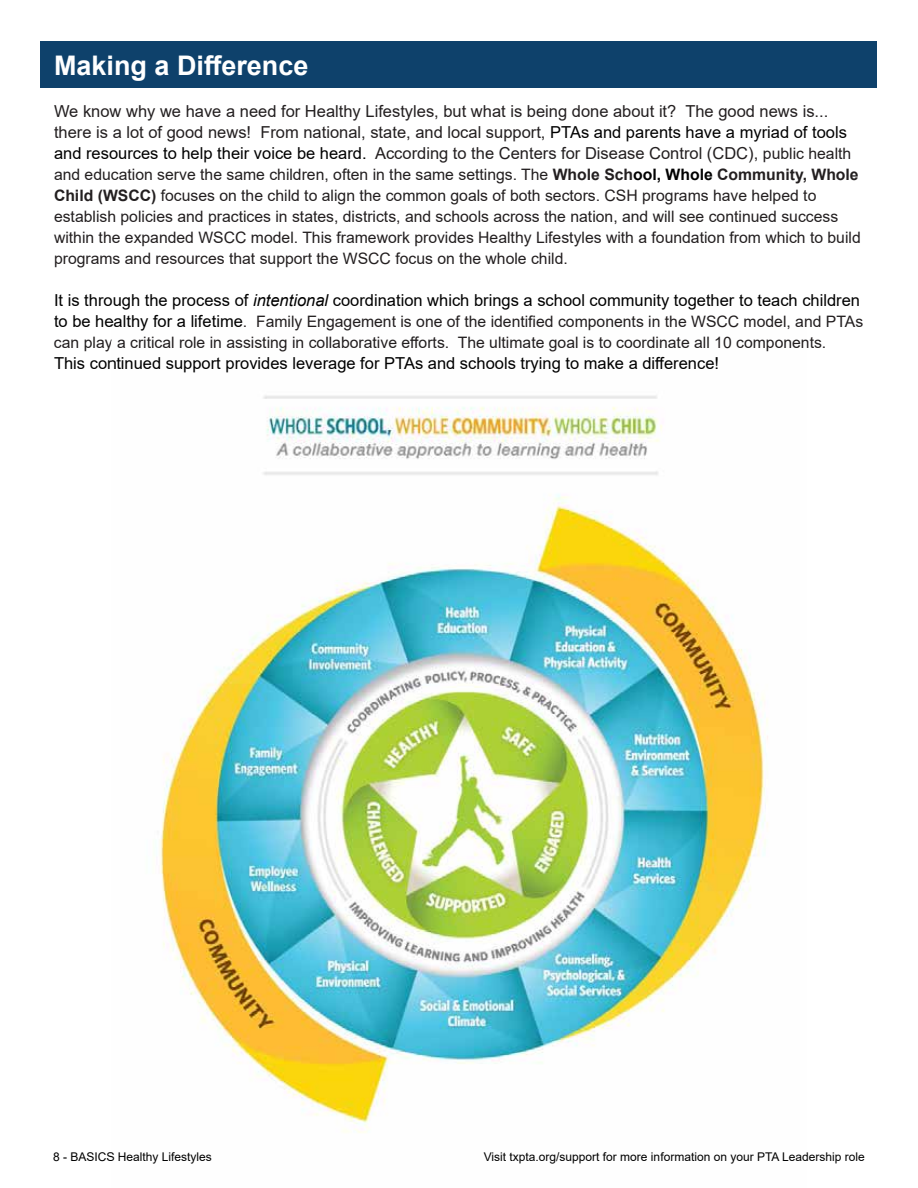
<style>
.page{position:relative;width:918px;height:1188px;background:#fff}
.page>*{position:absolute;margin:0;border:0;box-sizing:border-box;transform-origin:0 0}
.t1{font:700 27px "Arial";color:#fff}
.t2{font:16.5px/21px "Arial";color:#231f20}
.t3{font:16.5px "Arial";color:#000}
.t4{font:15.75px/21px "Arial";color:#231f20}
.t5{font:12px "Arial";color:#000}
.s1{color:#000}
.s2{font-size:15.75px}
.s3{font-weight:700}
.s4{font-weight:700;color:#000}
.s5{font-style:italic}
.s6{font-size:16.5px;color:#000}
</style>
<div class="page">
<div style="left:40px;top:41px;width:838px;height:47px;background:#0e416b"></div>
<img style="left:159px;top:395px;width:609px;height:738px">
<h1 class="t1" style="left:54px;top:46px;width:256px">Making a Difference</h1>
<p class="t2" style="left:54px;top:100px;width:799px">We know why we have a need for Healthy Lifestyles, but what is being done about it? The good news is... there is a lot of good news! From national, state, and local support, <span class="s1">PTAs and parents have a myriad of tools and resources to help their voice be heard.</span> According to the Centers for Disease Control (CDC), <span class="s2">public health</span></p>
<p class="t4" style="left:54px;top:163px;width:808px">and education serve the same children, often in the same settings. The <span class="s3">Whole Sch</span><span class="s4">ool, Whole</span> <span class="s3">Community, Whole Child (WSCC)</span> focuses on the child to align the common goals of both sectors. CSH programs have helped to establish policies and practices in states, districts, and schools across the nation, and will see continued success within the expanded WSCC model. This framework provides Healthy Lifestyles with a foundation from which to build programs and resources that support the WSCC focus on the whole child.</p>
<p class="t3" style="left:54px;top:288px;width:808px">It is through the process of <span class="s5">intentional</span> coordination which brings a school community together to teach children</p>
<p class="t4" style="left:54px;top:310px;width:811px"><span class="s6">to be healthy for a lifetime</span>. Family Engagement is one of the identified components in the WSCC model, and PTAs can play a critical role in assisting in collaborative efforts. The ultimate goal is to coordinate all 10 components.</p>
<p class="t3" style="left:54px;top:351px;width:667px">This continued support provides leverage for PTAs and schools trying to make a difference!</p>
<p class="t5" style="left:53px;top:1148px;width:160px">8 - BASICS Healthy Lifestyles</p>
<p class="t5" style="left:484px;top:1148px;width:383px">Visit txpta.org/support for more information on your PTA Leadership role</p>
</div>
